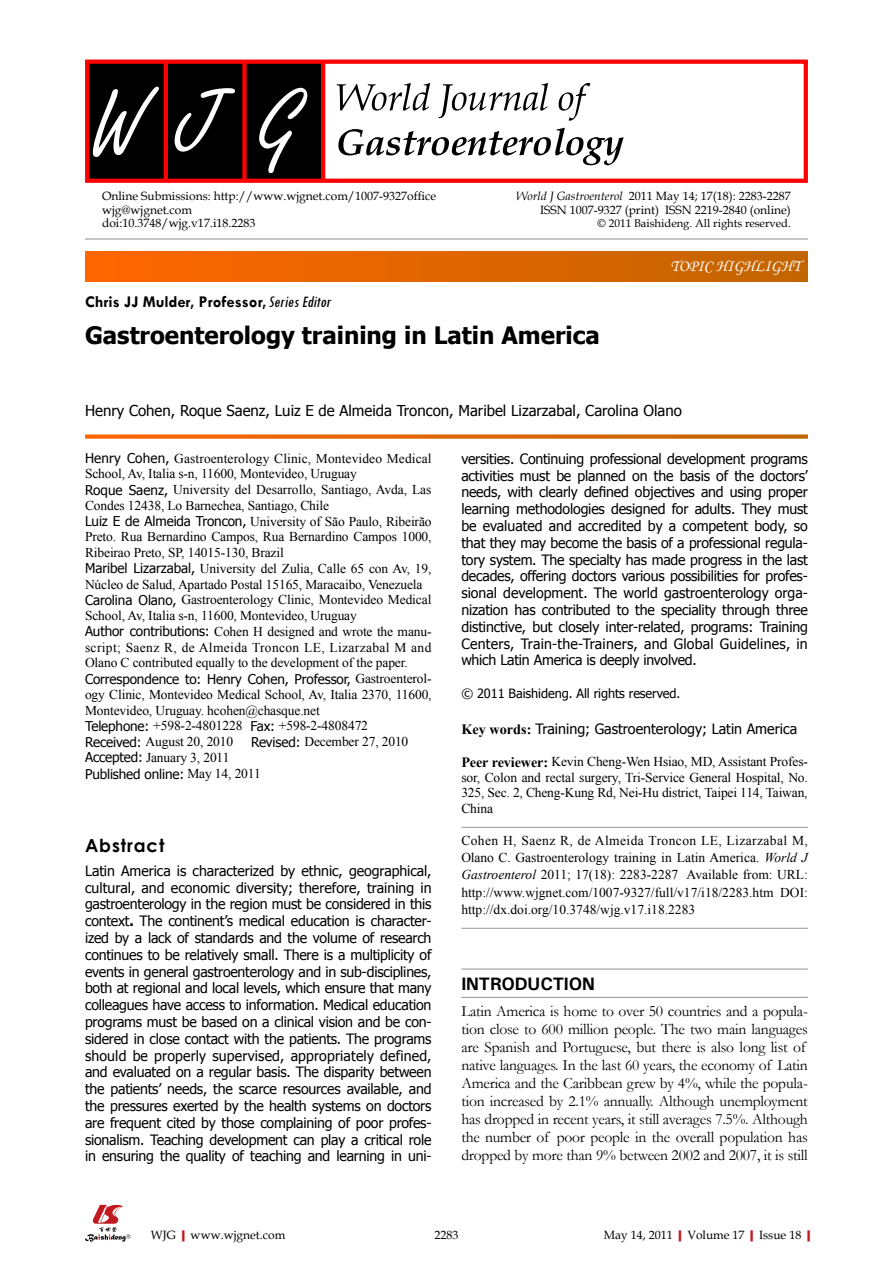
<style>
.page{position:relative;width:893px;height:1263px;background:#fff}
.page>*{position:absolute;margin:0;border:0;box-sizing:border-box;transform-origin:0 0}
.t1{font:700 24px "Tahoma";color:#000}
.t2{font:700 18px "Univers";letter-spacing:-.01em;color:#000}
.t3{font:700 18px "Century Gothic";letter-spacing:.05em;color:#000}
.t4{font:700 16.5px "Tw Cen";color:#000}
.t5{font:16.5px "Monotype Corsiva";color:#fff}
.t6{font:15.75px/18px "Garamond";letter-spacing:-.015em;color:#000}
.t7{font:15px "Tahoma";color:#000}
.t8{font:14.25px/16.8px "Tahoma";letter-spacing:-.015em;color:#000;text-align:justify}
.t9{font:13.5px/15.8px "Times New Roman";letter-spacing:-.01em;color:#000}
.t10{font:13.5px "Tahoma";letter-spacing:-.01em;color:#000}
.t11{font:12.75px "Tahoma";letter-spacing:-.005em;color:#000}
.t12{font:12px/13.5px "Book Antiqua";color:#000;text-align:right}
.t13{font:11.25px "Book Antiqua";color:#000}
.s1{font-weight:400;font-style:italic;font-stretch:condensed}
.s2{font-style:italic}
.s3{font-family:"Tahoma"}
.s4{font-family:"Times New Roman"}
.s5{font-family:"Times New Roman";font-weight:700}
.s6{font-weight:700;font-size:14.25px}
.s7{font-weight:700}
.s8{font-weight:700;color:#c01920}
</style>
<div class="page">
<div style="left:85px;top:252px;width:723px;height:29px;background:linear-gradient(to right,#f60,#c16500)"></div>
<hr style="left:85px;top:239px;width:723px;height:1px;background:#898989">
<div style="left:87px;top:61px;width:236px;height:121px;background:#000"></div>
<hr style="left:164px;top:61px;width:4px;height:121px;background:#f00">
<div style="left:242px;top:61px;width:5px;height:121px;background:#f00"></div>
<hr style="left:321px;top:61px;width:4px;height:121px;background:#f00">
<div style="left:85px;top:60px;width:723px;height:123px;border:4px solid #f00"></div>
<svg style="left:259px;top:88px;width:48px;height:85px"></svg>
<svg style="left:175px;top:88px;width:60px;height:64px"></svg>
<svg style="left:93px;top:87px;width:66px;height:70px"></svg>
<svg style="left:337px;top:83px;width:253px;height:38px"></svg>
<svg style="left:338px;top:128px;width:286px;height:37px"></svg>
<svg style="left:85px;top:1205px;width:46px;height:37px"></svg>
<hr style="left:461px;top:969px;width:347px;height:1px;background:#949495">
<hr style="left:461px;top:997px;width:347px;height:1px;background:#949495">
<hr style="left:461px;top:827px;width:347px;height:1px;background:#949495">
<hr style="left:461px;top:928px;width:347px;height:1px;background:#949495">
<svg style="left:85px;top:434px;width:723px;height:5px;background:#e47c26"></svg>
<p class="t12" style="left:102px;top:189px;width:336px;text-align:left">Online Submissions: http://www.wjgnet.com/1007-9327office wjg@wjgnet.com<br>doi:10.3748/wjg.v17.i18.2283</p>
<p class="t4" style="left:85px;top:292px;width:250px">Chris JJ Mulder, Professor,<span class="s1">SeriesEditor</span></p>
<p class="t12" style="left:516px;top:189px;width:276px"><span class="s2">World J Gastroenterol</span> 2011 May 14; 17(18): 2283-2287<br>ISSN 1007-9327 (print) ISSN 2219-2840 (online)</p>
<p class="t13" style="left:598px;top:215px;width:195px">© 2011 Baishideng. All rights reserved.</p>
<p class="t5" style="left:670px;top:256px;width:132px">TOPIC HIGHLIGHT</p>
<h1 class="t1" style="left:85px;top:318px;width:516px">Gastroenterology training in Latin America</h1>
<p class="t7" style="left:85px;top:401px;width:598px">Henry Cohen, Roque Saenz, Luiz E de Almeida Troncon, Maribel Lizarzabal, Carolina Olano</p>
<p class="t9" style="left:85px;top:450px;width:348px"><span class="s3">Henry Cohen,</span> Gastroenterology Clinic, Montevideo Medical School, Av, Italia s-n, 11600, Montevideo, Uruguay<br><span class="s3">Roque Saenz,</span> University del Desarrollo, Santiago, Avda, Las Condes 12438, Lo Barnechea, Santiago, Chile<br><span class="s3">Luiz E de Almeida Troncon,</span> University of São Paulo, Ribeirão Preto. Rua Bernardino Campos, Rua Bernardino Campos 1000, Ribeirao Preto, SP, 14015-130, Brazil<br><span class="s3">Maribel Lizarzabal,</span> University del Zulia, Calle 65 con Av, 19, Núcleo de Salud, Apartado Postal 15165, Maracaibo, Venezuela <span class="s3">Carolina Olano,</span> Gastroenterology Clinic, Montevideo Medical School, Av, Italia s-n, 11600, Montevideo, Uruguay<br><span class="s3">Author contributions:</span> Cohen H designed and wrote the manu&shy;script; Saenz R, de Almeida Troncon LE, Lizarzabal M and Olano C contributed equally to the development of the paper.</p>
<p class="t10" style="left:85px;top:670px;width:348px">Correspondence to: Henry Cohen, Professor, <span class="s4">Gastroenterol-</span></p>
<p class="t9" style="left:85px;top:686px;width:348px">ogy Clinic, Montevideo Medical School, Av, Italia 2370, 11600, Montevideo, Uruguay. hcohen@chasque.net<br><span class="s3">Telephone:</span> +598-2-4801228 <span class="s3">Fax:</span> +598-2-4808472<br><span class="s3">Received:</span> August 20, 2010</p>
<p class="t8" style="left:461px;top:449px;width:348px">versities. Continuing professional development programs activities must be planned on the basis of the doctors’ needs, with clearly defined objectives and using proper learning methodologies designed for adults. They must be evaluated and accredited by a competent body, so that they may become the basis of a professional regula&shy;tory system. The specialty has made progress in the last decades, offering doctors various possibilities for profes&shy;sional development. The world gastroenterology orga&shy;nization has contributed to the speciality through three distinctive, but closely inter-related, programs: Training Centers, Train-the-Trainers, and Global Guidelines, in which Latin America is deeply involved.</p>
<p class="t11" style="left:461px;top:685px;width:221px">© 2011 Baishideng. All rights reserved.</p>
<p class="t8" style="left:461px;top:720px;width:337px"><span class="s5">Key words:</span> Training; Gastroenterology; Latin America</p>
<p class="t9" style="left:461px;top:754px;width:348px;text-align:justify"><span class="s6">Peer reviewer:</span> Kevin Cheng-Wen Hsiao, MD, Assistant Profes&shy;sor, Colon and rectal surgery, Tri-Service General Hospital, No.<br>325, Sec. 2, Cheng-Kung Rd, Nei-Hu district, Taipei 114, Taiwan, China</p>
<p class="t9" style="left:461px;top:831px;width:348px;line-height:17.4px;text-align:justify">Cohen H, Saenz R, de Almeida Troncon LE, Lizarzabal M, Olano C. Gastroenterology training in Latin America. <span class="s2">World J Gastroenterol</span> 2011; 17(18): 2283-2287 Available from: URL: http://www.wjgnet.com/1007-9327/full/v17/i18/2283.htm DOI: http://dx.doi.org/10.3748/wjg.v17.i18.2283</p>
<p class="t9" style="left:251px;top:734px;width:159px"><span class="s3">Revised:</span> December 27, 2010</p>
<p class="t9" style="left:85px;top:749px;width:146px"><span class="s3">Accepted:</span> January 3, 2011</p>
<p class="t10" style="left:85px;top:765px;width:177px">Published online: <span class="s4">May 14, 2011</span></p>
<p class="t3" style="left:85px;top:832px;width:81px">Abstract</p>
<p class="t8" style="left:85px;top:861px;width:348px">Latin America is characterized by ethnic, geographical, cultural, and economic diversity; therefore, training in gastroenterology in the region must be considered in this context<span class="s7">.</span> The continent’s medical education is character&shy;ized by a lack of standards and the volume of research continues to be relatively small. There is a multiplicity of events in general gastroenterology and in sub-disciplines, both at regional and local levels, which ensure that many colleagues have access to information. Medical education programs must be based on a clinical vision and be con&shy;sidered in close contact with the patients. The programs should be properly supervised, appropriately defined, and evaluated on a regular basis. The disparity between the patients’ needs, the scarce resources available, and the pressures exerted by the health systems on doctors are frequent cited by those complaining of poor profes&shy;sionalism. Teaching development can play a critical role in ensuring the quality of teaching and learning in uni-</p>
<p class="t2" style="left:461px;top:972px;width:135px">INTRODUCTION</p>
<p class="t6" style="left:461px;top:1001px;width:348px">Latin America is home to over 50 countries and a popula&shy;tion close to 600 million people. The two main languages are Spanish and Portuguese, but there is also long list of native languages. In the last 60 years, the economy of Latin America and the Caribbean grew by 4%, while the popula&shy;tion increased by 2.1% annually. Although unemployment has dropped in recent years, it still averages 7.5%. Although the number of poor people in the overall population has dropped by more than 9% between 2002 and 2007, it is still</p>
<p class="t12" style="left:151px;top:1227px;width:136px">WJG<span class="s8">|</span>www.wjgnet.com</p>
<p class="t12" style="left:604px;top:1227px;width:214px">May 14, 2011<span class="s8">|</span>Volume 17<span class="s8">|</span>Issue 18<span class="s8">|</span></p>
<p class="t12" style="left:434px;top:1227px;width:25px">2283</p>
</div>
